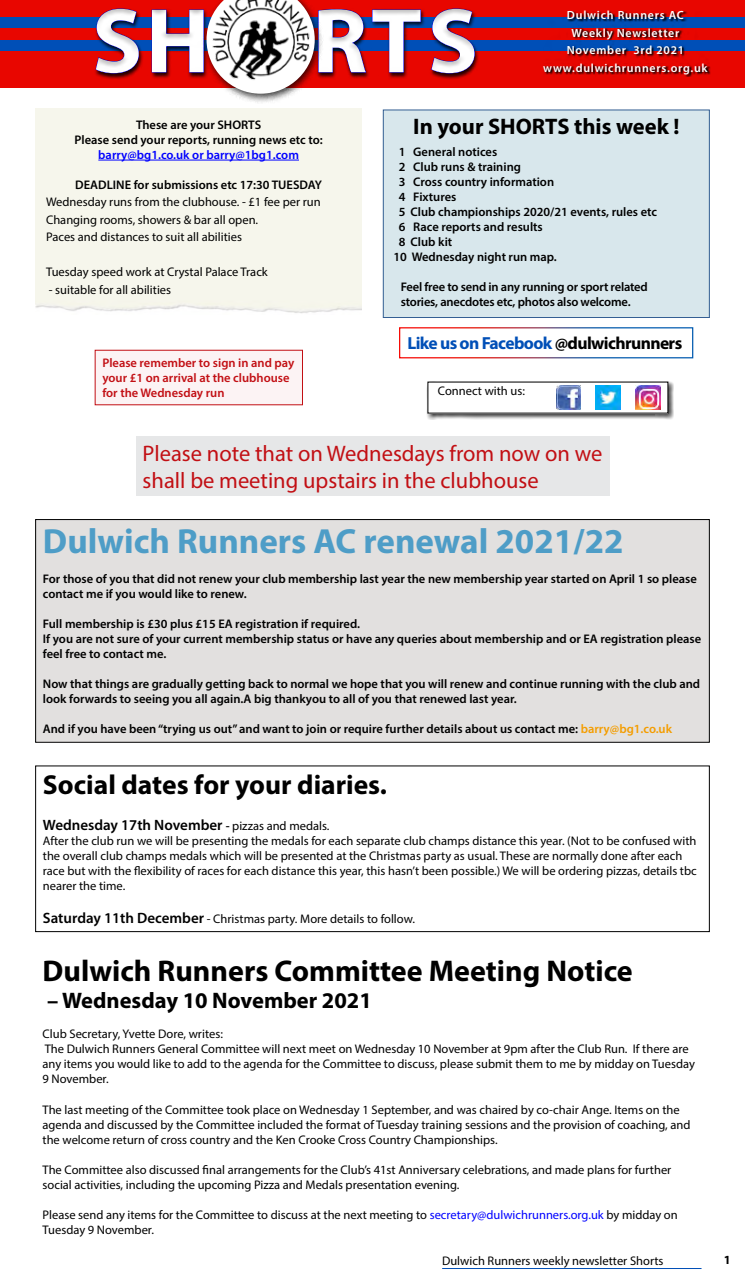
<style>
.page{position:relative;width:745px;height:1276px;background:#fff}
.page>*{position:absolute;margin:0;border:0;box-sizing:border-box;transform-origin:0 0}
.t1{font:700 92.5px "Myriad Pro";color:#fff}
.t2{font:700 35px "Myriad Pro";color:#4e9dc7}
.t3{font:700 30px "Myriad Pro";color:#000}
.t4{font:700 27.5px "Myriad Pro";color:#000}
.t5{font:22.5px/27px "Myriad Pro";color:#c20f14}
.t6{font:700 22.5px "Myriad Pro";color:#000}
.t7{font:700 17.5px "Myriad Pro";letter-spacing:-.035em;color:#004fb7}
.t8{font:600 15px "Myriad Pro";color:#000}
.t9{font:12.5px/15px "Myriad Pro";color:#000}
.t10{font:600 12.5px/15px "Myriad Pro";color:#000}
.t11{font:600 12.5px/15px "Myriad Pro";color:#c20f14}
.t12{font:600 12.5px "Myriad Pro";color:#00f}
.t13{font:700 12.5px "Myriad Pro";color:#000}
.t14{font:600 11.88px/17.5px "Myriad Pro";letter-spacing:.065em;color:#fff;text-align:center}
.s1{color:#000}
.s2{color:#f49d00}
.s3{font-size:12.5px}
.s4{font-weight:400;font-size:12.5px}
.s5{font-weight:600;font-size:15px}
.s6{color:#00f}
</style>
<div class="page">
<hr style="left:442px;top:1268px;width:259px;height:1px;background:#004fb7">
<div style="left:0;top:0;width:744px;height:88px;background:#e80600"></div>
<div style="left:0;top:17px;width:744px;height:11px;background:#004fb7"></div>
<div style="left:0;top:40px;width:744px;height:11px;background:#004fb7"></div>
<div style="left:90px;top:11px;width:388px;height:69px;background:#e5e3e1;opacity:.61"></div>
<div style="left:88px;top:1px;width:393px;height:74px;background:#000;opacity:.34"></div>
<div style="left:201px;top:0;width:122px;height:104px;background:#000;opacity:.75"></div>
<svg style="left:151px;top:0;width:270px;height:94px"></svg>
<img style="left:209px;top:0;width:103px;height:81px">
<hr style="left:98px;top:160px;width:201px;height:1px;background:#00f">
<div style="left:383px;top:110px;width:326px;height:207px;background:#d8e7ec"></div>
<div style="left:383px;top:110px;width:326px;height:208px;border:1px solid #345f93"></div>
<div style="left:399px;top:327px;width:293px;height:31px;border:1px solid #fff"></div>
<div style="left:426px;top:381px;width:248px;height:38px;background:#000;opacity:.75"></div>
<div style="left:427px;top:382px;width:240px;height:31px;background:#fff"></div>
<img style="left:556px;top:385px;width:24px;height:25px">
<img style="left:595px;top:385px;width:25px;height:25px">
<img style="left:635px;top:385px;width:25px;height:25px">
<svg style="left:543px;top:12px;width:166px;height:65px"></svg>
<div style="left:36px;top:519px;width:673px;height:223px;background:#e2e0df"></div>
<div style="left:35px;top:519px;width:674px;height:223px;border:1px solid #000"></div>
<div style="left:95px;top:350px;width:207px;height:55px;background:#fcf3f4"></div>
<div style="left:95px;top:350px;width:207px;height:55px;border:1px solid #c20f14"></div>
<div style="left:135px;top:437px;width:474px;height:59px;background:#e6e7e8"></div>
<h1 class="t1" style="left:92px;top:-19px;width:387px">SH RTS</h1>
<p class="t14" style="left:543px;top:6px;width:166px">Dulwich Runners AC<br>Weekly Newsletter<br>November 3rd 2021 www.dulwichrunners.org.uk</p>
<p class="t10" style="left:74px;top:117px;width:249px;text-align:center">These are your SHORTS<br>Please send your reports, running news etc to:</p>
<p class="t12" style="left:98px;top:147px;width:202px">barry@bg1.co.uk or barry@1bg1.com</p>
<p class="t10" style="left:75px;top:177px;width:248px">DEADLINE for submissions etc 17:30 TUESDAY</p>
<p class="t9" style="left:46px;top:193px;width:276px;line-height:17.5px">Wednesday runs from the clubhouse. - £1 fee per run<br>Changing rooms, showers &amp; bar all open.<br>Paces and distances to suit all abilities</p>
<p class="t9" style="left:46px;top:264px;width:223px">Tuesday speed work at Crystal Palace Track</p>
<p class="t9" style="left:49px;top:282px;width:124px">- suitable for all abilities</p>
<p class="t11" style="left:102px;top:355px;width:193px">Please remember to sign in and pay your £1 on arrival at the clubhouse for the Wednesday run</p>
<h3 class="t6" style="left:413px;top:112px;width:267px">In your SHORTS this week !</h3>
<p class="t10" style="left:398px;top:144px;width:100px">1 General notices</p>
<p class="t10" style="left:398px;top:159px;width:124px">2 Club runs &amp; training</p>
<p class="t10" style="left:398px;top:174px;width:157px">3 Cross country information</p>
<p class="t10" style="left:398px;top:189px;width:59px">4 Fixtures</p>
<p class="t10" style="left:398px;top:204px;width:260px">5 Club championships 2020/21 events, rules etc</p>
<p class="t10" style="left:398px;top:219px;width:145px">6 Race reports and results</p>
<p class="t10" style="left:398px;top:234px;width:55px">8 Club kit</p>
<p class="t10" style="left:393px;top:249px;width:165px">10 Wednesday night run map.</p>
<p class="t10" style="left:400px;top:279px;width:248px">Feel free to send in any running or sport related stories, anecdotes etc, photos also welcome.</p>
<h3 class="t7" style="left:407px;top:331px;width:276px">Like us on Facebook <span class="s1">@dulwichrunners</span></h3>
<p class="t9" style="left:437px;top:383px;width:88px">Connect with us:</p>
<h3 class="t5" style="left:142px;top:439px;width:461px">Please note that on Wednesdays from now on we shall be meeting upstairs in the clubhouse</h3>
<h2 class="t2" style="left:43px;top:518px;width:582px">Dulwich Runners AC renewal 2021/22</h2>
<p class="t10" style="left:43px;top:571px;width:655px">For those of you that did not renew your club membership last year the new membership year started on April 1 so please contact me if you would like to renew.</p>
<p class="t10" style="left:43px;top:616px;width:659px">Full membership is £30 plus £15 EA registration if required.<br>If you are not sure of your current membership status or have any queries about membership and or EA registration please feel free to contact me.</p>
<p class="t10" style="left:43px;top:676px;width:658px">Now that things are gradually getting back to normal we hope that you will renew and continue running with the club and look forwards to seeing you all again.A big thankyou to all of you that renewed last year.</p>
<p class="t10" style="left:43px;top:721px;width:630px">And if you have been “trying us out” and want to join or require further details about us contact me: <span class="s2">barry@bg1.co.uk</span></p>
<h3 class="t4" style="left:43px;top:766px;width:345px">Social dates for your diaries.</h3>
<p class="t8" style="left:43px;top:815px;width:288px">Wednesday 17th November <span class="s3">-</span> <span class="s4">pizzas and medals.</span></p>
<p class="t9" style="left:43px;top:833px;width:655px">After the club run we will be presenting the medals for each separate club champs distance this year. (Not to be confused with the overall club champs medals which will be presented at the Christmas party as usual. These are normally done after each race but with the flexibility of races for each distance this year, this hasn’t been possible.) We will be ordering pizzas, details tbc nearer the time.</p>
<p class="t9" style="left:43px;top:911px;width:373px"><span class="s5">Saturday 11th December</span> - Christmas party. More details to follow.</p>
<h3 class="t3" style="left:43px;top:951px;width:591px">Dulwich Runners Committee Meeting Notice</h3>
<h3 class="t6" style="left:47px;top:986px;width:326px">– Wednesday 10 November 2021</h3>
<p class="t9" style="left:43px;top:1026px;width:653px">Club Secretary, Yvette Dore, writes:<br>The Dulwich Runners General Committee will next meet on Wednesday 10 November at 9pm after the Club Run. If there are any items you would like to add to the agenda for the Committee to discuss, please submit them to me by midday on Tuesday 9 November.</p>
<p class="t9" style="left:43px;top:1101px;width:649px">The last meeting of the Committee took place on Wednesday 1 September, and was chaired by co-chair Ange. Items on the agenda and discussed by the Committee included the format of Tuesday training sessions and the provision of coaching, and the welcome return of cross country and the Ken Crooke Cross Country Championships.</p>
<p class="t9" style="left:43px;top:1161px;width:630px">The Committee also discussed final arrangements for the Club’s 41st Anniversary celebrations, and made plans for further social activities, including the upcoming Pizza and Medals presentation evening.</p>
<p class="t9" style="left:43px;top:1206px;width:636px">Please send any items for the Committee to discuss at the next meeting to <span class="s6">secretary@dulwichrunners.org.uk</span> by midday on<br>Tuesday 9 November.</p>
<p class="t9" style="left:441px;top:1252px;width:223px">Dulwich Runners weekly newsletter Shorts</p>
<p class="t13" style="left:723px;top:1251px;width:8px">1</p>
</div>
